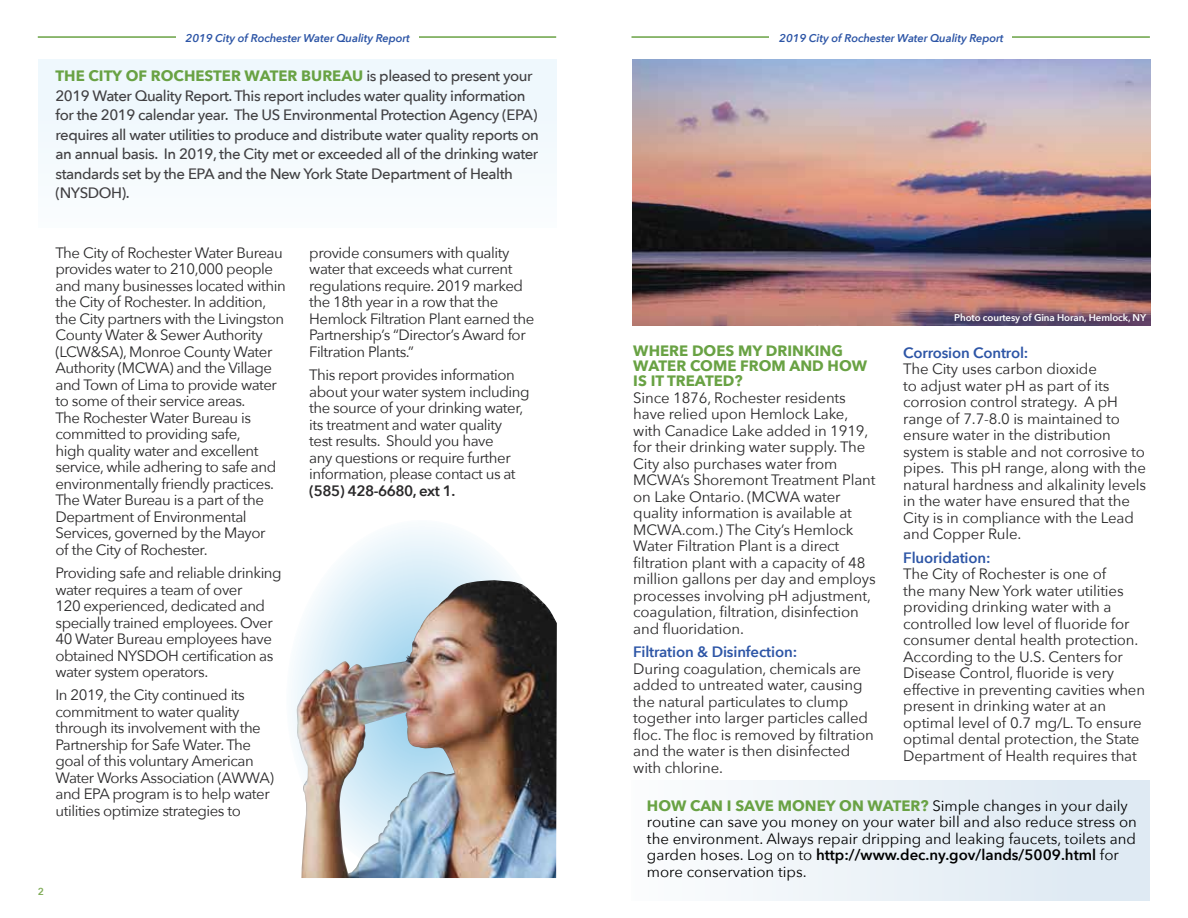
<style>
.page{position:relative;width:1188px;height:918px;background:#fff}
.page>*{position:absolute;margin:0;border:0;box-sizing:border-box;transform-origin:0 0}
.t1{font:15px/16.5px "Avenir Next";letter-spacing:-.03em;color:#292829}
.t2{font:15px/16.5px "Avenir Next";letter-spacing:-.01em;color:#292829}
.t3{font:500 15px/19.5px "Avenir Next";letter-spacing:-.03em;color:#414042}
.t4{font:15px/16.5px "Avenir Next";color:#000}
.t5{font:600 15px "Avenir Next";letter-spacing:-.01em;color:#2d55a6}
.t6{font:700 15px/15px "Avenir Next";color:#69a244}
.t7{font:600 15px "Avenir Next";letter-spacing:-.03em;color:#292829}
.t8{font:italic 600 11.25px "Avenir Next";letter-spacing:-.01em;color:#2d55a6}
.t9{font:600 10.2px "Avenir Next";color:#80ac58}
.t10{font:600 9.75px "Avenir Next";letter-spacing:-.01em;color:#fff}
.s1{font-weight:700;color:#69a244}
.s2{font-weight:600}
</style>
<div class="page">
<hr style="left:38px;top:36px;width:518px;height:2px;background:#69a244">
<div style="left:176px;top:31px;width:242px;height:20px;background:#fff"></div>
<hr style="left:632px;top:36px;width:518px;height:2px;background:#69a244">
<div style="left:769px;top:31px;width:243px;height:20px;background:#fff"></div>
<div style="left:38px;top:59px;width:518px;height:168px;background:#eff8fd"></div>
<svg style="left:286px;top:520px;width:271px;height:358px;fill:#eff7fc"></svg>
<div style="left:632px;top:780px;width:518px;height:121px;background:linear-gradient(to right,#fbfcfd,#dce8f2)"></div>
<img style="left:296px;top:580px;width:261px;height:298px">
<img style="left:633px;top:59px;width:517px;height:266px">
<p class="t8" style="left:186px;top:28px;width:226px">2019 City of Rochester Water Quality Report</p>
<p class="t3" style="left:56px;top:66px;width:485px"><span class="s1">THE CITY OF ROCHESTER WATER BUREAU</span> is pleased to present your 2019 Water Quality Report. This report includes water quality information for the 2019 calendar year. The US Environmental Protection Agency (EPA) requires all water utilities to produce and distribute water quality reports on an annual basis. In 2019, the City met or exceeded all of the drinking water standards set by the EPA and the New York State Department of Health (NYSDOH).</p>
<p class="t1" style="left:56px;top:244px;width:232px">The City of Rochester Water Bureau provides water to 210,000 people and many businesses located within the City of Rochester. In addition, the City partners with the Livingston<br>County Water &amp; Sewer Authority (LCW&amp;SA), Monroe County Water<br>Authority (MCWA) and the Village and Town of Lima to provide water to some of their service areas.<br>The Rochester Water Bureau is committed to providing safe,<br>high quality water and excellent service, while adhering to safe and environmentally friendly practices.<br>The Water Bureau is a part of the<br>Department of Environmental<br>Services, governed by the Mayor<br>of the City of Rochester.</p>
<p class="t1" style="left:56px;top:564px;width:228px">Providing safe and reliable drinking water requires a team of over<br>120 experienced, dedicated and specially trained employees. Over<br>40 Water Bureau employees have obtained NYSDOH certification as water system operators.</p>
<p class="t1" style="left:56px;top:686px;width:220px">In 2019, the City continued its commitment to water quality through its involvement with the<br>Partnership for Safe Water. The goal of this voluntary American<br>Water Works Association (AWWA) and EPA program is to help water utilities optimize strategies to</p>
<p class="t1" style="left:309px;top:244px;width:227px">provide consumers with quality water that exceeds what current regulations require. 2019 marked the 18th year in a row that the<br>Hemlock Filtration Plant earned the<br>Partnership’s “Director’s Award for<br>Filtration Plants.”</p>
<p class="t1" style="left:309px;top:366px;width:222px">This report provides information about your water system including the source of your drinking water, its treatment and water quality<br>test results. Should you have<br>any questions or require further information, please contact us at</p>
<p class="t7" style="left:309px;top:478px;width:148px">(585) 428-6680, ext 1.</p>
<p class="t9" style="left:38px;top:882px;width:8px">2</p>
<p class="t8" style="left:779px;top:28px;width:226px">2019 City of Rochester Water Quality Report</p>
<p class="t6" style="left:633px;top:343px;width:235px">WHERE DOES MY DRINKING<br>WATER COME FROM AND HOW<br>IS IT TREATED?</p>
<p class="t2" style="left:633px;top:389px;width:244px">Since 1876, Rochester residents have relied upon Hemlock Lake, with Canadice Lake added in 1919, for their drinking water supply. The City also purchases water from MCWA’s Shoremont Treatment Plant on Lake Ontario. (MCWA water quality information is available at MCWA.com.) The City’s Hemlock Water Filtration Plant is a direct filtration plant with a capacity of 48 million gallons per day and employs processes involving pH adjustment, coagulation, filtration, disinfection and fluoridation.</p>
<p class="t5" style="left:633px;top:639px;width:165px">Filtration &amp; Disinfection:</p>
<p class="t2" style="left:633px;top:659px;width:242px">During coagulation, chemicals are added to untreated water, causing the natural particulates to clump together into larger particles called floc. The floc is removed by filtration and the water is then disinfected with chlorine.</p>
<p class="t10" style="left:954px;top:309px;width:194px">Photo courtesy of Gina Horan, Hemlock, NY</p>
<p class="t5" style="left:903px;top:340px;width:127px">Corrosion Control:</p>
<p class="t2" style="left:903px;top:360px;width:244px">The City uses carbon dioxide<br>to adjust water pH as part of its corrosion control strategy. A pH range of 7.7-8.0 is maintained to ensure water in the distribution system is stable and not corrosive to pipes. This pH range, along with the natural hardness and alkalinity levels in the water have ensured that the<br>City is in compliance with the Lead and Copper Rule.</p>
<p class="t5" style="left:903px;top:544px;width:89px">Fluoridation:</p>
<p class="t2" style="left:903px;top:565px;width:243px">The City of Rochester is one of<br>the many New York water utilities providing drinking water with a controlled low level of fluoride for consumer dental health protection.<br>According to the U.S. Centers for Disease Control, fluoride is very effective in preventing cavities when present in drinking water at an optimal level of 0.7 mg/L. To ensure optimal dental protection, the State Department of Health requires that</p>
<p class="t4" style="left:647px;top:797px;width:491px"><span class="s1">HOW CAN I SAVE MONEY ON WATER?</span> Simple changes in your daily routine can save you money on your water bill and also reduce stress on the environment. Always repair dripping and leaking faucets, toilets and garden hoses. Log on to <span class="s2">http://www.dec.ny.gov/lands/5009.html</span> for more conservation tips.</p>
</div>
